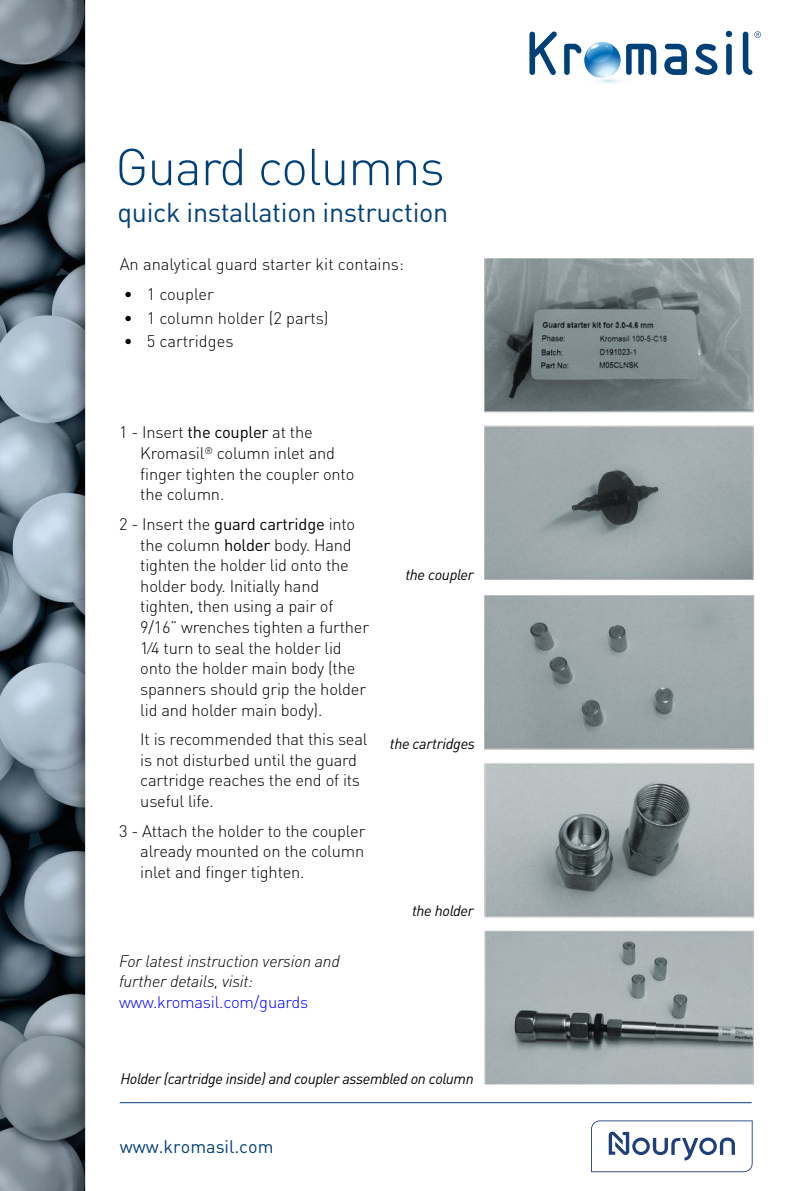
<style>
.page{position:relative;width:787px;height:1191px;background:#fff}
.page>*{position:absolute;margin:0;border:0;box-sizing:border-box;transform-origin:0 0}
.t1{font:300 51px "DIN Pro";letter-spacing:-.02em;color:#004079}
.t2{font:27px "DIN Pro";letter-spacing:-.01em;color:#004079}
.t3{font:18px "DIN Pro";color:#004079}
.t4{font:300 16.5px/20.7px "DIN Pro";letter-spacing:-.01em;color:#000}
.t5{font:italic 300 16.5px/20.7px "DIN Pro";letter-spacing:-.01em;color:#000}
.t6{font:300 16.5px "DIN Pro";letter-spacing:-.01em;color:#00f}
.t7{font:italic 15px "DIN Pro";letter-spacing:-.025em;color:#000}
.s1{font-weight:400}
</style>
<div class="page">
<img style="left:0;top:0;width:86px;height:1191px">
<svg style="left:591px;top:1120px;width:162px;height:52px"></svg>
<hr style="left:120px;top:1102px;width:632px;height:1px;background:#004079">
<svg style="left:586px;top:76px;width:45px;height:9px"></svg>
<svg style="left:584px;top:42px;width:37px;height:36px"></svg>
<svg style="left:743px;top:31px;width:18px;height:44px"></svg>
<svg style="left:726px;top:31px;width:6px;height:44px"></svg>
<svg style="left:695px;top:44px;width:22px;height:31px"></svg>
<svg style="left:664px;top:44px;width:23px;height:31px"></svg>
<svg style="left:626px;top:44px;width:30px;height:31px"></svg>
<svg style="left:564px;top:42px;width:56px;height:35px"></svg>
<svg style="left:529px;top:31px;width:28px;height:44px"></svg>
<img style="left:484px;top:258px;width:270px;height:827px">
<h1 class="t1" style="left:115px;top:146px;width:331px">Guard columns</h1>
<h2 class="t2" style="left:117px;top:201px;width:332px">quick installation instruction</h2>
<p class="t4" style="left:120px;top:256px;width:286px">An analytical guard starter kit contains:</p>
<p class="t4" style="left:124px;top:285px;width:92px">• 1 coupler</p>
<p class="t4" style="left:124px;top:309px;width:206px">• 1 column holder (2 parts)</p>
<p class="t4" style="left:124px;top:332px;width:111px">• 5 cartridges</p>
<p class="t4" style="left:140px;top:424px;width:216px;text-indent:-21px">1 - Insert <span class="s1">the coupler</span> at the<br>Kromasil<sup>®</sup> column inlet and finger tighten the coupler onto the column.</p>
<p class="t4" style="left:140px;top:515px;width:230px;text-indent:-21px">2 - Insert the <span class="s1">guard cartridge</span> into the column <span class="s1">holder</span> body. Hand tighten the holder lid onto the holder body. Initially hand tighten, then using a pair of<br>9/16” wrenches tighten a further<br>1⁄4 turn to seal the holder lid onto the holder main body (the spanners should grip the holder lid and holder main body).</p>
<p class="t4" style="left:140px;top:730px;width:229px">It is recommended that this seal is not disturbed until the guard cartridge reaches the end of its useful life.</p>
<p class="t4" style="left:140px;top:822px;width:227px;text-align:justify;text-indent:-21px">3 - Attach the holder to the coupler already mounted on the column inlet and finger tighten.</p>
<p class="t5" style="left:119px;top:952px;width:222px">For latest instruction version and further details, visit:</p>
<p class="t6" style="left:119px;top:995px;width:191px">www.kromasil.com/guards</p>
<p class="t7" style="left:405px;top:568px;width:70px">the coupler</p>
<p class="t7" style="left:390px;top:737px;width:87px">the cartridges</p>
<p class="t7" style="left:412px;top:905px;width:63px">the holder</p>
<p class="t7" style="left:120px;top:1073px;width:355px">Holder (cartridge inside) and coupler assembled on column</p>
<p class="t3" style="left:120px;top:1139px;width:155px">www.kromasil.com</p>
</div>
